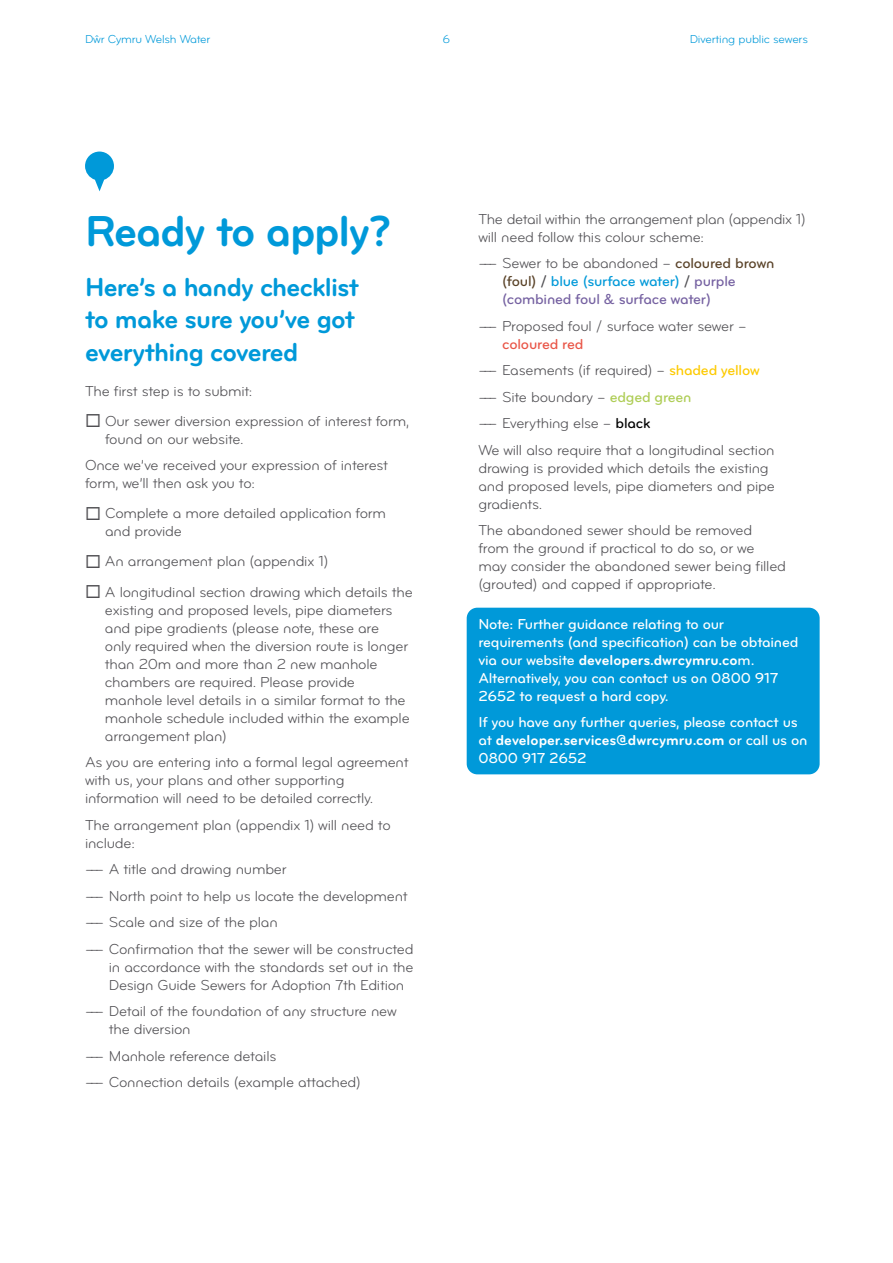
<style>
.page{position:relative;width:893px;height:1263px;background:#fff}
.page>*{position:absolute;margin:0;border:0;box-sizing:border-box;transform-origin:0 0}
.t1{font:45px "Bryant Pro Bold Alternate";letter-spacing:-.03em;color:#0099d9}
.t2{font:27px/32.4px "Bryant Pro Bold Alternate";letter-spacing:-.03em;color:#0099d9}
.t3{font:15px/18px "Bryant Pro Regular Alternate";letter-spacing:-.015em;color:#504f53}
.t4{font:15px/18px "Bryant Pro Medium Alternate";letter-spacing:-.015em;color:#fff}
.t5{font:15px "Bryant Pro Bold Alternate";color:#fff}
.t6{font:15px/18px "Bryant Pro Medium Alternate";letter-spacing:-.015em;color:#7561a1}
.t7{font:15px "Bryant Pro Medium Alternate";letter-spacing:-.015em;color:#e95547}
.t8{font:12px "Bryant Pro Regular Alternate";letter-spacing:-.015em;color:#0099d9}
.s1{font-family:"Bryant Pro Medium Alternate";color:#5a4329}
.s2{color:#5a4329}
.s3{color:#504f53}
.s4{color:#0099d9}
.s5{font-family:"Bryant Pro Medium Alternate";color:#fdca00}
.s6{font-family:"Bryant Pro Medium Alternate";color:#aecd55}
.s7{font-family:"Bryant Pro Medium Alternate";color:#000}
.s8{font-family:"Bryant Pro Medium Alternate"}
</style>
<div class="page">
<div style="left:467px;top:608px;width:353px;height:166px;background:#0099d9;border-radius:11px"></div>
<svg style="left:85px;top:152px;width:29px;height:39px"></svg>
<p class="t8" style="left:85px;top:32px;width:127px">Dŵr Cymru Welsh Water</p>
<p class="t8" style="left:443px;top:32px;width:9px">6</p>
<p class="t8" style="left:690px;top:32px;width:120px">Diverting public sewers</p>
<h1 class="t1" style="left:85px;top:203px;width:307px">Ready to apply?</h1>
<h2 class="t2" style="left:85px;top:271px;width:275px">Here’s a handy checklist to make sure you’ve got everything covered</h2>
<p class="t3" style="left:85px;top:382px;width:169px">The first step is to submit:</p>
<p class="t3" style="left:105px;top:412px;width:306px;text-indent:-20px">◻ Our sewer diversion expression of interest form, found on our website.</p>
<p class="t3" style="left:85px;top:456px;width:304px">Once we’ve received your expression of interest form, we’ll then ask you to:</p>
<p class="t3" style="left:105px;top:504px;width:283px;text-indent:-20px">◻ Complete a more detailed application form and provide</p>
<p class="t3" style="left:85px;top:553px;width:245px">◻ An arrangement plan (appendix 1)</p>
<p class="t3" style="left:105px;top:583px;width:309px;text-indent:-20px">◻ A longitudinal section drawing which details the existing and proposed levels, pipe diameters and pipe gradients (please note, these are<br>only required when the diversion route is longer than 20m and more than 2 new manhole chambers are required. Please provide manhole level details in a similar format to the manhole schedule included within the example arrangement plan)</p>
<p class="t3" style="left:85px;top:753px;width:325px">As you are entering into a formal legal agreement with us, your plans and other supporting information will need to be detailed correctly.</p>
<p class="t3" style="left:85px;top:816px;width:307px">The arrangement plan (appendix 1) will need to include:</p>
<p class="t3" style="left:85px;top:856px;width:330px;line-height:26.5px">––– A title and drawing number<br>––– North point to help us locate the development ––– Scale and size of the plan<br>––– Confirmation that the sewer will be constructed</p>
<p class="t3" style="left:109px;top:958px;width:306px">in accordance with the standards set out in the<br>Design Guide Sewers for Adoption 7th Edition</p>
<p class="t3" style="left:109px;top:1002px;width:289px;text-indent:-24px">––– Detail of the foundation of any structure new the diversion</p>
<p class="t3" style="left:85px;top:1042px;width:277px;line-height:26.5px">––– Manhole reference details<br>––– Connection details (example attached)</p>
<p class="t3" style="left:478px;top:210px;width:329px">The detail within the arrangement plan (appendix 1) will need follow this colour scheme:</p>
<p class="t3" style="left:478px;top:255px;width:297px">––– Sewer to be abandoned – <span class="s1">coloured brown</span></p>
<p class="t6" style="left:502px;top:272px;width:235px"><span class="s2">(foul)</span> <span class="s3">/</span> <span class="s4">blue (surface water)</span> <span class="s3">/</span> purple (combined foul &amp; surface water)</p>
<p class="t3" style="left:478px;top:317px;width:270px">––– Proposed foul / surface water sewer –</p>
<p class="t7" style="left:502px;top:335px;width:83px">coloured red</p>
<p class="t3" style="left:478px;top:357px;width:298px;line-height:26.5px">––– Easements (if required) – <span class="s5">shaded yellow </span>––– Site boundary – <span class="s6">edged green<br></span>––– Everything else – <span class="s7">black<br></span>We will also require that a longitudinal section</p>
<p class="t3" style="left:478px;top:459px;width:298px">drawing is provided which details the existing and proposed levels, pipe diameters and pipe gradients.</p>
<p class="t3" style="left:478px;top:522px;width:309px">The abandoned sewer should be removed from the ground if practical to do so, or we may consider the abandoned sewer being filled (grouted) and capped if appropriate.</p>
<p class="t4" style="left:478px;top:615px;width:322px">Note: Further guidance relating to our requirements (and specification) can be obtained</p>
<p class="t5" style="left:478px;top:650px;width:278px"><span class="s8">via our website</span> developers.dwrcymru.co<span class="s8">m.</span></p>
<p class="t4" style="left:478px;top:669px;width:301px">Alternatively, you can contact us on 0800 917<br>2652 to request a hard copy.</p>
<p class="t4" style="left:478px;top:713px;width:321px">If you have any further queries, please contact us</p>
<p class="t5" style="left:478px;top:731px;width:331px"><span class="s8">at</span> developer.services@dwrcymru.com <span class="s8">or call us on</span></p>
<p class="t4" style="left:478px;top:749px;width:110px">0800 917 2652</p>
</div>
